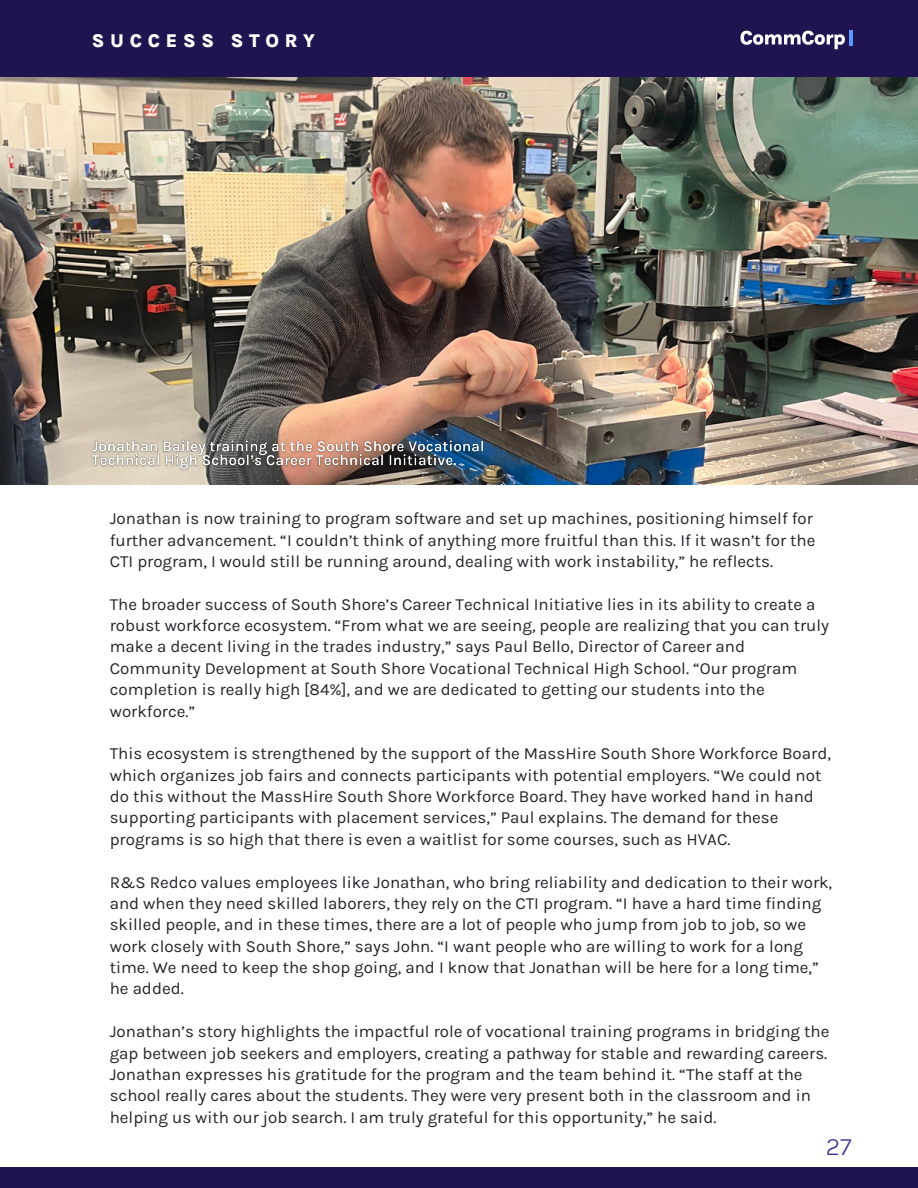
<style>
.page{position:relative;width:918px;height:1188px;background:#fff}
.page>*{position:absolute;margin:0;border:0;box-sizing:border-box;transform-origin:0 0}
.t1{font:300 25.35px "Karla";color:#403393}
.t2{font:800 18.9px "Karla";letter-spacing:.3em;color:#fff}
.t3{font:16.95px/21.3px "Karla";color:#212529}
</style>
<div class="page">
<div style="left:0;top:1167px;width:918px;height:21px;background:#1f1450"></div>
<div style="left:0;top:0;width:918px;height:84px;background:#1f1450"></div>
<svg style="left:740px;top:31px;width:105px;height:18px"></svg>
<hr style="left:849px;top:30px;width:4px;height:16px;background:#5c97ff">
<img style="left:0;top:77px;width:918px;height:407px">
<img style="left:87px;top:436px;width:401px;height:40px">
<h2 class="t2" style="left:92px;top:29px;width:225px">SUCCESS STORY</h2>
<p class="t3" style="left:110px;top:508px;width:707px">Jonathan is now training to program software and set up machines, positioning himself for further advancement. “I couldn’t think of anything more fruitful than this. If it wasn’t for the<br>CTI program, I would still be running around, dealing with work instability,” he reflects.</p>
<p class="t3" style="left:110px;top:593px;width:721px">The broader success of South Shore’s Career Technical Initiative lies in its ability to create a robust workforce ecosystem. “From what we are seeing, people are realizing that you can truly make a decent living in the trades industry,” says Paul Bello, Director of Career and Community Development at South Shore Vocational Technical High School. “Our program completion is really high [84%], and we are dedicated to getting our students into the workforce.”</p>
<h2 class="t3" style="left:110px;top:743px;width:723px">This ecosystem is strengthened by the support of the MassHire South Shore Workforce Board, which organizes job fairs and connects participants with potential employers. “We could not do this without the MassHire South Shore Workforce Board. They have worked hand in hand supporting participants with placement services,” Paul explains. The demand for these programs is so high that there is even a waitlist for some courses, such as HVAC.</h2>
<h2 class="t3" style="left:110px;top:871px;width:724px">R&amp;S Redco values employees like Jonathan, who bring reliability and dedication to their work, and when they need skilled laborers, they rely on the CTI program. “I have a hard time finding skilled people, and in these times, there are a lot of people who jump from job to job, so we work closely with South Shore,” says John. “I want people who are willing to work for a long time. We need to keep the shop going, and I know that Jonathan will be here for a long time,” he added.</h2>
<h2 class="t3" style="left:110px;top:1021px;width:721px">Jonathan’s story highlights the impactful role of vocational training programs in bridging the gap between job seekers and employers, creating a pathway for stable and rewarding careers.<br>Jonathan expresses his gratitude for the program and the team behind it. “The staff at the school really cares about the students. They were very present both in the classroom and in helping us with our job search. I am truly grateful for this opportunity,” he said.</h2>
<h1 class="t1" style="left:826px;top:1132px;width:27px">27</h1>
</div>
